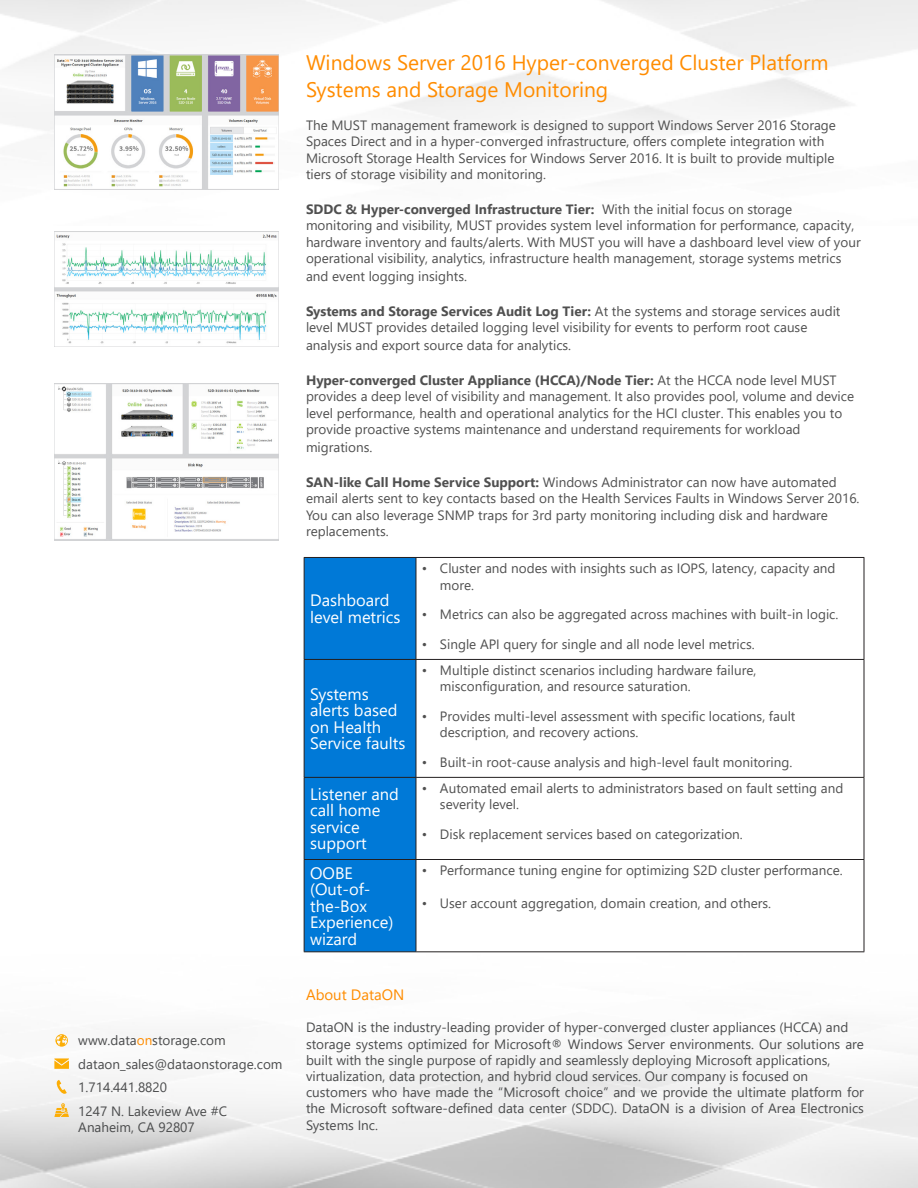
<style>
.page{position:relative;width:918px;height:1188px;background:#fff}
.page>*{position:absolute;margin:0;border:0;box-sizing:border-box;transform-origin:0 0}
.Headers{font:21px/27px "Segoe UI";color:#ff8c00}
.t1{font:16.5px/16.5px "Segoe UI";color:#fff}
.t2{font:15px "Segoe UI";color:#ff8c00}
.Bulleted_Lists{font:13.5px/16.5px "Segoe UI";color:#505050}
.t3{font:13.5px/16.2px "Segoe UI";color:#4b4c4d}
.t4{font:700 13.5px "Segoe UI";color:#505050}
.s1{color:#ff8c00}
.s2{font-weight:400}
.s3{font-weight:700}
</style>
<div class="page">
<svg style="left:54px;top:1103px;width:15px;height:14px"></svg>
<svg style="left:56px;top:1080px;width:11px;height:14px"></svg>
<svg style="left:54px;top:1058px;width:15px;height:11px"></svg>
<svg style="left:55px;top:1034px;width:13px;height:13px"></svg>
<img style="left:54px;top:54px;width:225px;height:136px">
<img style="left:54px;top:383px;width:225px;height:157px">
<img style="left:54px;top:231px;width:225px;height:116px">
<div style="left:305px;top:558px;width:111px;height:393px;background:#0079d7"></div>
<hr style="left:304px;top:557px;width:112px;height:1px;background:#231f20">
<hr style="left:304px;top:558px;width:1px;height:101px;background:#231f20">
<hr style="left:416px;top:557px;width:448px;height:1px;background:#231f20">
<hr style="left:416px;top:558px;width:1px;height:101px;background:#231f20">
<hr style="left:864px;top:558px;width:1px;height:101px;background:#231f20">
<hr style="left:304px;top:659px;width:112px;height:1px;background:#231f20">
<hr style="left:304px;top:660px;width:1px;height:117px;background:#231f20">
<hr style="left:416px;top:659px;width:448px;height:1px;background:#231f20">
<hr style="left:416px;top:660px;width:1px;height:117px;background:#231f20">
<hr style="left:864px;top:660px;width:1px;height:117px;background:#231f20">
<hr style="left:304px;top:777px;width:112px;height:1px;background:#231f20">
<hr style="left:304px;top:778px;width:1px;height:81px;background:#231f20">
<hr style="left:416px;top:777px;width:448px;height:1px;background:#231f20">
<hr style="left:416px;top:778px;width:1px;height:81px;background:#231f20">
<hr style="left:864px;top:778px;width:1px;height:81px;background:#231f20">
<hr style="left:304px;top:859px;width:112px;height:1px;background:#231f20">
<hr style="left:304px;top:860px;width:1px;height:91px;background:#231f20">
<hr style="left:416px;top:859px;width:448px;height:1px;background:#231f20">
<hr style="left:416px;top:860px;width:1px;height:91px;background:#231f20">
<hr style="left:864px;top:860px;width:1px;height:91px;background:#231f20">
<hr style="left:304px;top:951px;width:112px;height:1px;background:#231f20">
<hr style="left:416px;top:951px;width:448px;height:1px;background:#231f20">
<p class="t3" style="left:78px;top:1032px;width:149px">www.data<span class="s1">on</span>storage.com</p>
<p class="t3" style="left:78px;top:1055px;width:206px">dataon_sales@dataonstorage.com</p>
<p class="t3" style="left:78px;top:1079px;width:90px">1.714.441.8820</p>
<p class="t3" style="left:78px;top:1103px;width:150px">1247 N. Lakeview Ave #C<br>Anaheim, CA 92807</p>
<p class="Headers" style="left:306px;top:49px;width:524px">Windows Server 2016 Hyper-converged Cluster Platform<br>Systems and Storage Monitoring</p>
<p class="Bulleted_Lists" style="left:306px;top:117px;width:531px">The MUST management framework is designed to support Windows Server 2016 Storage<br>Spaces Direct and in a hyper-converged infrastructure, offers complete integration with</p>
<p class="Bulleted_Lists" style="left:306px;top:150px;width:530px">Microsoft Storage Health Services for Windows Server 2016. It is built to provide multiple</p>
<p class="Bulleted_Lists" style="left:306px;top:166px;width:242px">tiers of storage visibility and monitoring.</p>
<p class="t4" style="left:306px;top:198px;width:488px">SDDC &amp; Hyper-converged Infrastructure Tier: <span class="s2">With the initial focus on storage</span></p>
<p class="Bulleted_Lists" style="left:306px;top:217px;width:556px">monitoring and visibility, MUST provides system level information for performance, capacity, hardware inventory and faults/alerts. With MUST you will have a dashboard level view of your operational visibility, analytics, infrastructure health management, storage systems metrics</p>
<p class="Bulleted_Lists" style="left:306px;top:268px;width:163px">and event logging insights.</p>
<p class="Bulleted_Lists" style="left:306px;top:303px;width:536px"><span class="s3">Systems and Storage Services Audit Log Tier:</span> At the systems and storage services audit level MUST provides detailed logging level visibility for events to perform root cause</p>
<p class="Bulleted_Lists" style="left:306px;top:337px;width:267px">analysis and export source data for analytics.</p>
<p class="Bulleted_Lists" style="left:306px;top:372px;width:550px"><span class="s3">Hyper-converged Cluster Appliance (HCCA)/Node Tier:</span> At the HCCA node level MUST provides a deep level of visibility and management. It also provides pool, volume and device level performance, health and operational analytics for the HCI cluster. This enables you to provide proactive systems maintenance and understand requirements for workload</p>
<p class="Bulleted_Lists" style="left:306px;top:439px;width:68px">migrations.</p>
<p class="Bulleted_Lists" style="left:306px;top:474px;width:555px"><span class="s3">SAN-like Call Home Service Support:</span> Windows Administrator can now have automated email alerts sent to key contacts based on the Health Services Faults in Windows Server 2016.<br>You can also leverage SNMP traps for 3rd party monitoring including disk and hardware</p>
<p class="Bulleted_Lists" style="left:306px;top:523px;width:84px">replacements.</p>
<p class="t1" style="left:310px;top:592px;width:92px">Dashboard level metrics</p>
<p class="t1" style="left:310px;top:685px;width:97px">Systems alerts based on Health<br>Service faults</p>
<p class="t1" style="left:310px;top:785px;width:90px">Listener and call home service</p>
<p class="t1" style="left:310px;top:835px;width:58px">support</p>
<p class="t1" style="left:310px;top:864px;width:44px">OOBE</p>
<p class="t1" style="left:310px;top:881px;width:62px">(Out-of-</p>
<p class="t1" style="left:310px;top:897px;width:58px">the-Box</p>
<p class="t1" style="left:310px;top:914px;width:85px">Experience) wizard</p>
<p class="Bulleted_Lists" style="left:440px;top:560px;width:397px;text-indent:-18px">• Cluster and nodes with insights such as IOPS, latency, capacity and more.</p>
<p class="Bulleted_Lists" style="left:422px;top:606px;width:418px">• Metrics can also be aggregated across machines with built-in logic.</p>
<p class="Bulleted_Lists" style="left:422px;top:636px;width:334px">• Single API query for single and all node level metrics.</p>
<p class="Bulleted_Lists" style="left:440px;top:662px;width:318px;text-indent:-18px">• Multiple distinct scenarios including hardware failure, misconfiguration, and resource saturation.</p>
<p class="Bulleted_Lists" style="left:440px;top:708px;width:357px;text-indent:-18px">• Provides multi-level assessment with specific locations, fault description, and recovery actions.</p>
<p class="Bulleted_Lists" style="left:422px;top:754px;width:372px">• Built-in root-cause analysis and high-level fault monitoring.</p>
<p class="Bulleted_Lists" style="left:440px;top:780px;width:405px;text-indent:-18px">• Automated email alerts to administrators based on fault setting and severity level.</p>
<p class="Bulleted_Lists" style="left:422px;top:826px;width:322px">• Disk replacement services based on categorization.</p>
<p class="Bulleted_Lists" style="left:422px;top:862px;width:422px">• Performance tuning engine for optimizing S2D cluster performance.</p>
<p class="Bulleted_Lists" style="left:422px;top:895px;width:351px">• User account aggregation, domain creation, and others.</p>
<p class="t2" style="left:306px;top:983px;width:100px">About DataON</p>
<p class="t3" style="left:306px;top:1019px;width:544px">DataON is the industry-leading provider of hyper-converged cluster appliances (HCCA) and</p>
<p class="t3" style="left:306px;top:1035px;width:560px">storage systems optimized for Microsoft® Windows Server environments. Our solutions are built with the single purpose of rapidly and seamlessly deploying Microsoft applications,</p>
<p class="t3" style="left:306px;top:1068px;width:504px">virtualization, data protection, and hybrid cloud services. Our company is focused on</p>
<p class="t3" style="left:306px;top:1084px;width:560px;text-align:justify">customers who have made the “Microsoft choice” and we provide the ultimate platform for the Microsoft software-defined data center (SDDC). DataON is a division of Area Electronics Systems Inc.</p>
</div>
